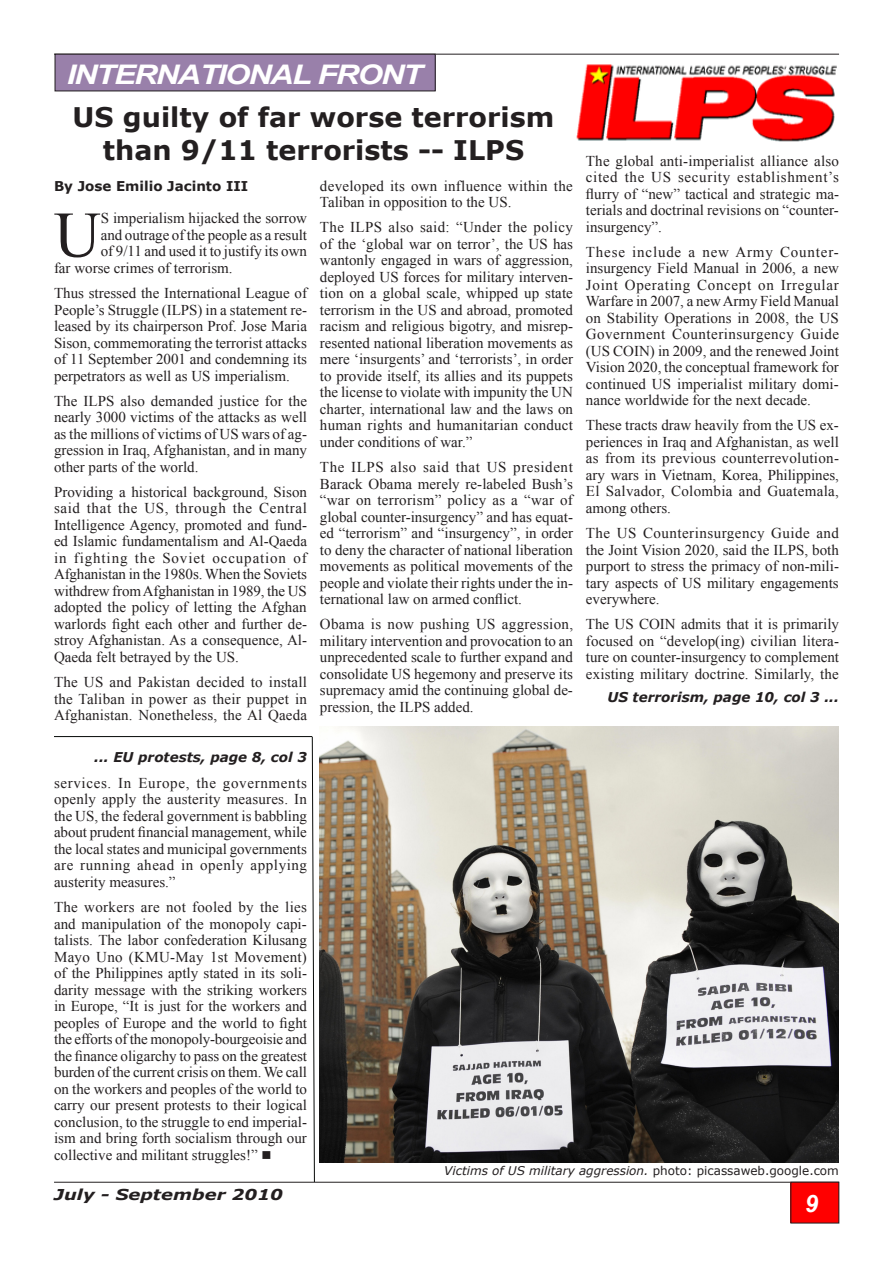
<style>
.page{position:relative;width:893px;height:1263px;background:#fff}
.page>*{position:absolute;margin:0;border:0;box-sizing:border-box;transform-origin:0 0}
.t1{font:64.8px "Times New Roman";color:#231f20}
.t2{font:700 27px/32.4px "Verdana";color:#231f20;text-align:center}
.t3{font:italic 700 27px "Arial";letter-spacing:-.05em;color:#fff;scale:1.2 1}
.t4{font:italic 700 24px "Arial";color:#fff}
.t5{font:15px/16.5px "Times New Roman";color:#231f20;text-align:justify}
.t6{font:15px/16.5px "Times New Roman";letter-spacing:.02em;color:#231f20}
.t7{font:italic 700 15px "Verdana";color:#231f20;scale:1.2 1}
.t8{font:italic 700 13.5px "Verdana";color:#231f20}
.t9{font:700 13.5px "Verdana";color:#231f20}
.t10{font:italic 12px "Verdana";color:#231f20}
.s1{font-style:normal}
</style>
<div class="page">
<hr style="left:54px;top:54px;width:785px;height:1px;background:#231f20">
<hr style="left:54px;top:1182px;width:785px;height:1px;background:#231f20">
<div style="left:791px;top:1182px;width:48px;height:41px;background:#f00"></div>
<img style="left:576px;top:64px;width:261px;height:78px">
<div style="left:55px;top:54px;width:380px;height:37px;background:#9980aa"></div>
<div style="left:55px;top:54px;width:380px;height:37px;border:1px solid #231f20"></div>
<hr style="left:54px;top:736px;width:258px;height:1px;background:#050806">
<svg style="left:312px;top:736px;width:3px;height:447px"></svg>
<img style="left:320px;top:727px;width:519px;height:435px">
<h2 class="t3" style="left:67px;top:57px;width:298px">INTERNATIONAL FRONT</h2>
<h2 class="t2" style="left:73px;top:101px;width:483px">US guilty of far worse terrorism than 9/11 terrorists -- ILPS</h2>
<p class="t9" style="left:54px;top:177px;width:196px">By Jose Emilio Jacinto III</p>
<h1 class="t1" style="left:54px;top:191px;width:48px">U</h1>
<p class="t5" style="left:101px;top:210px;width:208px">S imperialism hijacked the sorrow</p>
<p class="t5" style="left:101px;top:226px;width:208px">and outrage of the people as a result</p>
<p class="t5" style="left:101px;top:243px;width:208px">of 9/11 and used it to justify its own</p>
<p class="t5" style="left:54px;top:259px;width:180px">far worse crimes of terrorism.</p>
<p class="t5" style="left:54px;top:285px;width:255px">Thus stressed the International League of People’s Struggle (ILPS) in a statement re&shy;leased by its chairperson Prof. Jose Maria Sison, commemorating the terrorist attacks of 11 September 2001 and condemning its perpetrators as well as US imperialism.</p>
<p class="t5" style="left:54px;top:392px;width:255px">The ILPS also demanded justice for the nearly 3000 victims of the attacks as well as the millions of victims of US wars of ag&shy;gression in Iraq, Afghanistan, and in many other parts of the world.</p>
<p class="t5" style="left:54px;top:483px;width:255px">Providing a historical background, Sison said that the US, through the Central Intelligence Agency, promoted and fund&shy;ed Islamic fundamentalism and Al-Qaeda in fighting the Soviet occupation of Afghanistan in the 1980s. When the Soviets withdrew from Afghanistan in 1989, the US adopted the policy of letting the Afghan warlords fight each other and further de&shy;stroy Afghanistan. As a consequence, Al-Qaeda felt betrayed by the US.</p>
<p class="t5" style="left:54px;top:673px;width:255px">The US and Pakistan decided to install the Taliban in power as their puppet in Afghanistan. Nonetheless, the Al Qaeda</p>
<p class="t8" style="left:94px;top:748px;width:214px">... EU protests, page 8, col 3</p>
<p class="t5" style="left:54px;top:774px;width:255px">services. In Europe, the governments openly apply the austerity measures. In the US, the federal government is babbling about prudent financial management, while the local states and municipal governments are running ahead in openly applying austerity measures.”</p>
<p class="t5" style="left:54px;top:898px;width:255px">The workers are not fooled by the lies and manipulation of the monopoly capi&shy;talists. The labor confederation Kilusang Mayo Uno (KMU-May 1st Movement) of the Philippines aptly stated in its soli&shy;darity message with the striking workers in Europe, “It is just for the workers and peoples of Europe and the world to fight the efforts of the monopoly-bourgeoisie and the finance oligarchy to pass on the greatest burden of the current crisis on them. We call on the workers and peoples of the world to carry our present protests to their logical conclusion, to the struggle to end imperial&shy;ism and bring forth socialism through our collective and militant struggles!” ■</p>
<p class="t6" style="left:320px;top:177px;width:254px">developed its own influence within the<br>Taliban in opposition to the US.</p>
<p class="t5" style="left:320px;top:219px;width:255px">The ILPS also said: “Under the policy of the ‘global war on terror’, the US has wantonly engaged in wars of aggression, deployed US forces for military interven&shy;tion on a global scale, whipped up state terrorism in the US and abroad, promoted racism and religious bigotry, and misrep&shy;resented national liberation movements as mere ‘insurgents’ and ‘terrorists’, in order to provide itself, its allies and its puppets the license to violate with impunity the UN charter, international law and the laws on human rights and humanitarian conduct under conditions of war.”</p>
<p class="t5" style="left:320px;top:459px;width:255px">The ILPS also said that US president Barack Obama merely re-labeled Bush’s “war on terrorism” policy as a “war of global counter-insurgency” and has equat&shy;ed “terrorism” and “insurgency”, in order to deny the character of national liberation movements as political movements of the people and violate their rights under the in&shy;ternational law on armed conflict.</p>
<p class="t5" style="left:320px;top:616px;width:255px">Obama is now pushing US aggression, military intervention and provocation to an unprecedented scale to further expand and consolidate US hegemony and preserve its supremacy amid the continuing global de&shy;pression, the ILPS added.</p>
<p class="t5" style="left:586px;top:152px;width:255px">The global anti-imperialist alliance also cited the US security establishment’s flurry of “new” tactical and strategic ma&shy;terials and doctrinal revisions on “counter&shy;insurgency”.</p>
<p class="t5" style="left:586px;top:243px;width:255px">These include a new Army Counter&shy;insurgency Field Manual in 2006, a new Joint Operating Concept on Irregular Warfare in 2007, a new Army Field Manual on Stability Operations in 2008, the US Government Counterinsurgency Guide (US COIN) in 2009, and the renewed Joint Vision 2020, the conceptual framework for continued US imperialist military domi&shy;nance worldwide for the next decade.</p>
<p class="t5" style="left:586px;top:417px;width:255px">These tracts draw heavily from the US ex&shy;periences in Iraq and Afghanistan, as well as from its previous counterrevolution&shy;ary wars in Vietnam, Korea, Philippines, El Salvador, Colombia and Guatemala, among others.</p>
<p class="t5" style="left:586px;top:524px;width:255px">The US Counterinsurgency Guide and the Joint Vision 2020, said the ILPS, both purport to stress the primacy of non-mili&shy;tary aspects of US military engagements everywhere.</p>
<p class="t5" style="left:586px;top:616px;width:255px">The US COIN admits that it is primarily focused on “develop(ing) civilian litera&shy;ture on counter-insurgency to complement existing military doctrine. Similarly, the</p>
<p class="t8" style="left:607px;top:688px;width:233px">US terrorism, page 10, col 3 ...</p>
<p class="t7" style="left:54px;top:1184px;width:192px">July - September 2010</p>
<p class="t10" style="left:444px;top:1163px;width:396px">Victims of US military aggression. <span class="s1">photo: picassaweb.google.com</span></p>
<h3 class="t4" style="left:805px;top:1187px;width:15px">9</h3>
</div>
